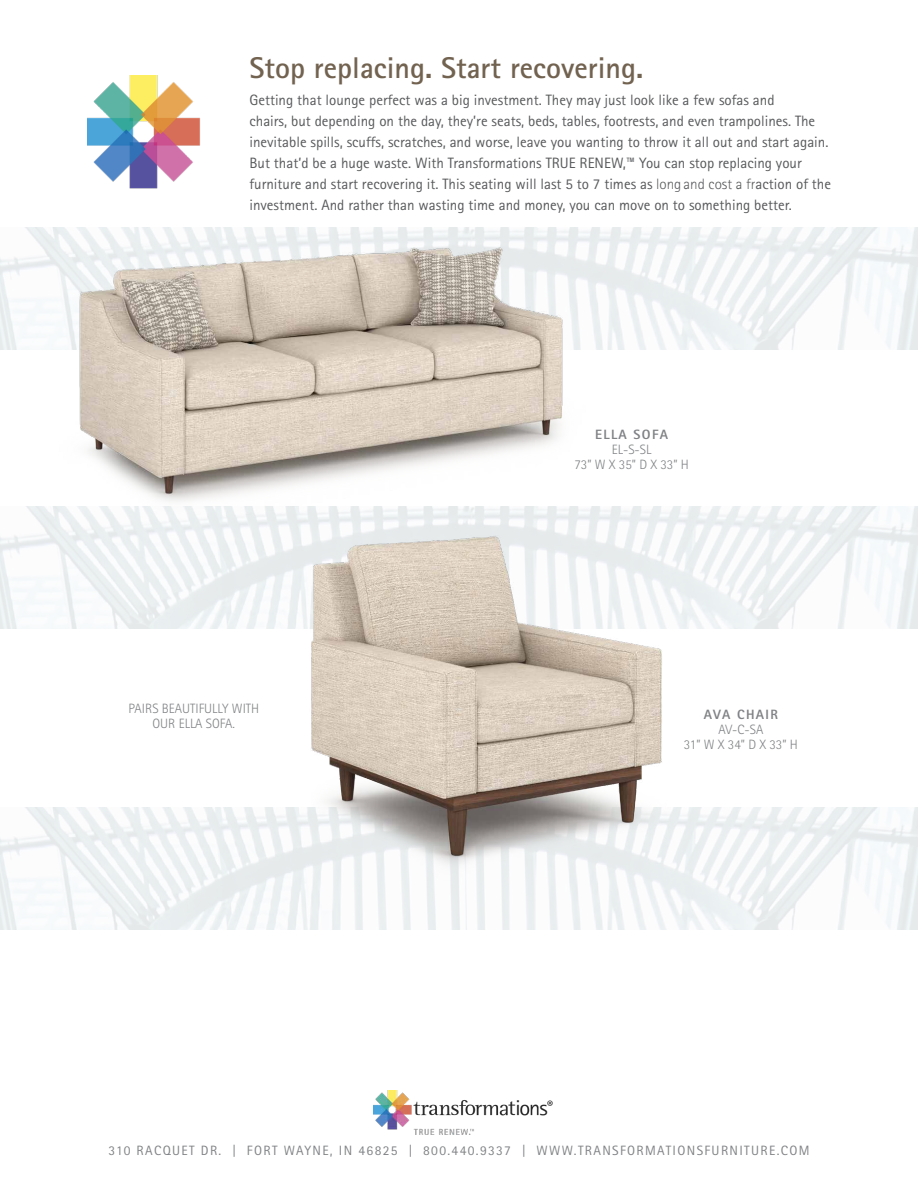
<style>
.page{position:relative;width:918px;height:1188px;background:#fff}
.page>*{position:absolute;margin:0;border:0;box-sizing:border-box;transform-origin:0 0}
.t1{font:700 30px "Rotis Sans Serif";color:#726250}
.t2{font:15px/21px "Rotis Sans Serif";color:#58595b}
.t3{font:13.5px "Rotis Sans Serif";letter-spacing:.1em;color:#808285}
.t4{font:300 13.5px/15px "Rotis Sans Serif";color:#808285;text-align:center}
.t5{font:800 13.5px "Rotis Sans Serif";letter-spacing:.1em;color:#808285}
.s1{font-weight:300}
</style>
<div class="page">
<img style="left:87px;top:76px;width:113px;height:113px">
<img style="left:373px;top:1091px;width:180px;height:44px">
<img style="left:0;top:228px;width:918px;height:122px">
<img style="left:0;top:507px;width:918px;height:122px">
<img style="left:0;top:808px;width:918px;height:122px">
<img style="left:59px;top:232px;width:527px;height:284px">
<img style="left:290px;top:519px;width:398px;height:361px">
<h1 class="t1" style="left:249px;top:49px;width:395px">Stop replacing. Start recovering.</h1>
<p class="t2" style="left:249px;top:90px;width:583px">Getting that lounge perfect was a big investment. They may just look like a few sofas and<br>chairs, but depending on the day, they’re seats, beds, tables, footrests, and even trampolines. The inevitable spills, scuffs, scratches, and worse, leave you wanting to throw it all out and start again.<br>But that’d be a huge waste. With Transformations TRUE RENEW,™ You can stop replacing your furniture and start recovering it. This seating will last 5 to 7 times as <span class="s1">long and cost a fr</span>action of the investment. And rather than wasting time and money, you can move on to something better.</p>
<p class="t4" style="left:128px;top:701px;width:132px">PAIRS BEAUTIFULLY WITH<br>OUR ELLA SOFA.</p>
<p class="t5" style="left:595px;top:426px;width:75px">ELLA SOFA</p>
<p class="t4" style="left:574px;top:442px;width:116px">EL-S-SL<br>73” W X 35” D X 33” H</p>
<p class="t5" style="left:704px;top:705px;width:76px">AVA CHAIR</p>
<p class="t4" style="left:684px;top:722px;width:115px">AV-C-SA<br>31” W X 34” D X 33” H</p>
<p class="t3" style="left:108px;top:1143px;width:703px">310 RACQUET DR. | FORT WAYNE, IN 46825 | 800.440.9337 | WWW.TRANSFORMATIONSFURNITURE.COM</p>
</div>
